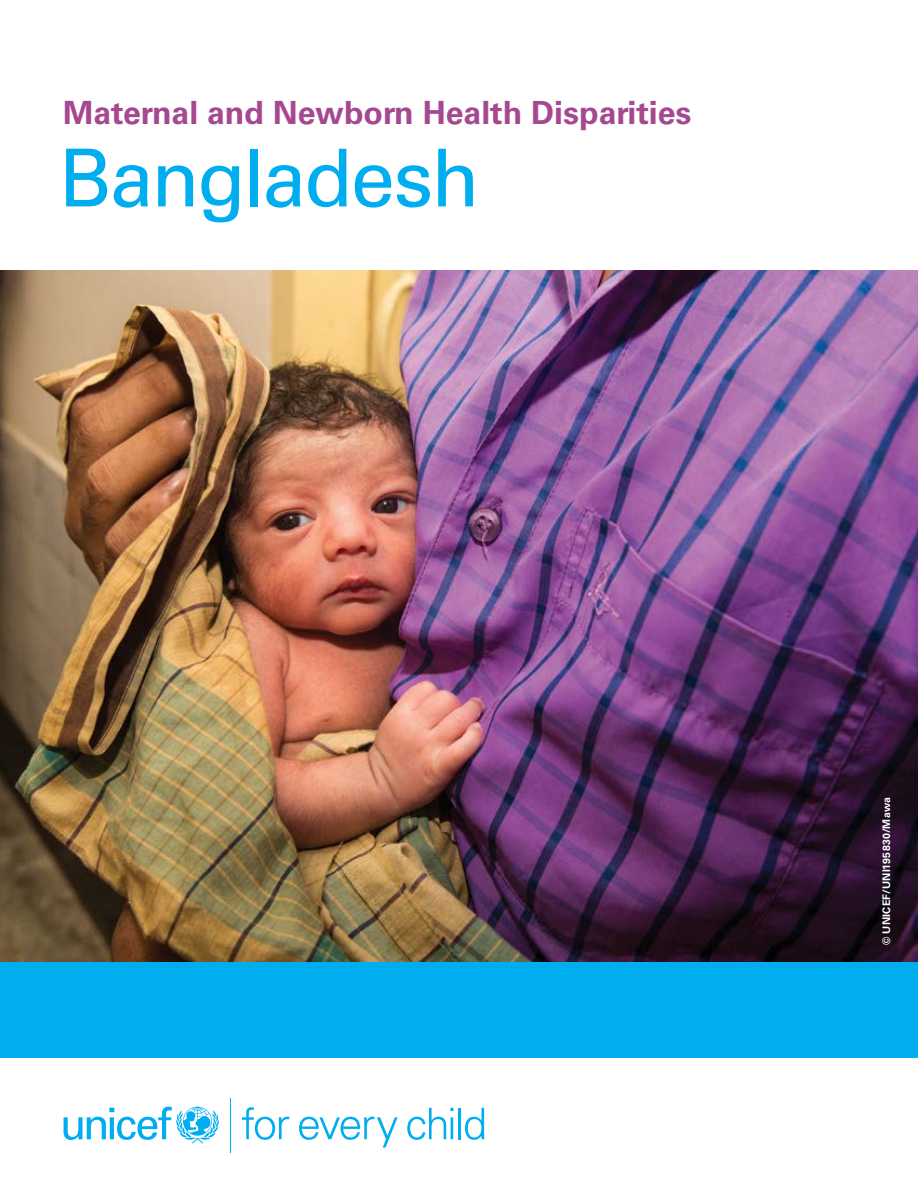
<style>
.page{position:relative;width:918px;height:1188px;background:#fff}
.page>*{position:absolute;margin:0;border:0;box-sizing:border-box;transform-origin:0 0}
.t1{font:79.95px "Univers LT Std";letter-spacing:-.03em;color:#00aeef}
.t2{font:700 31.95px "Univers LT Std";color:#a54890}
.t3{font:700 10.5px "Univers LT Std";letter-spacing:.025em;color:#fff}
</style>
<div class="page">
<img style="left:0;top:270px;width:918px;height:692px">
<div style="left:0;top:962px;width:918px;height:95px;background:#00aeef"></div>
<svg style="left:64px;top:1107px;width:155px;height:37px"></svg>
<svg style="left:242px;top:1107px;width:47px;height:33px"></svg>
<svg style="left:299px;top:1117px;width:99px;height:31px"></svg>
<svg style="left:407px;top:1108px;width:46px;height:32px"></svg>
<hr style="left:458px;top:1108px;width:3px;height:31px;background:#00aeef">
<svg style="left:465px;top:1108px;width:19px;height:32px"></svg>
<hr style="left:230px;top:1099px;width:1px;height:54px;background:#00aeef">
<p class="t2" style="left:63px;top:94px;width:630px">Maternal and Newborn Health Disparities</p>
<h1 class="t1" style="left:59px;top:131px;width:423px">Bangladesh</h1>
<p class="t3" style="left:880px;top:945px;width:149px;rotate:-90deg">© UNICEF/UNI195830/Mawa</p>
</div>
